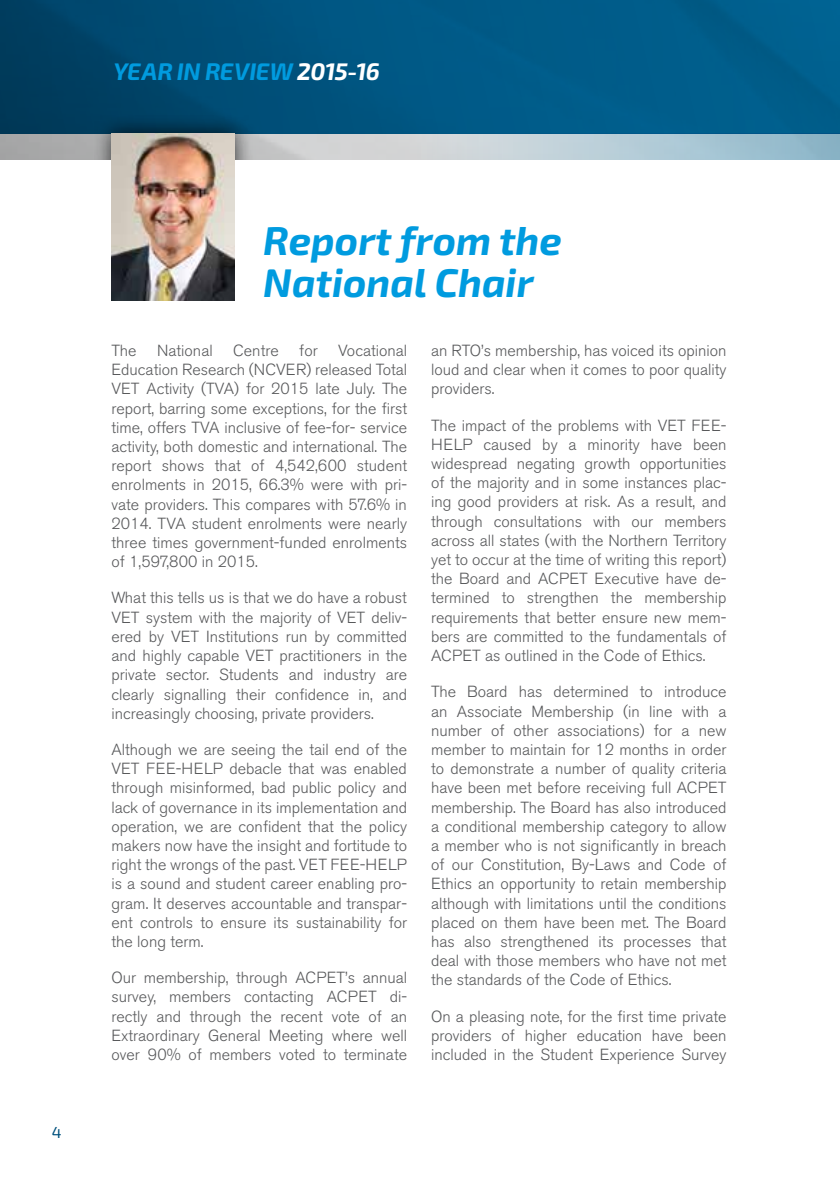
<style>
.page{position:relative;width:840px;height:1191px;background:#fff}
.page>*{position:absolute;margin:0;border:0;box-sizing:border-box;transform-origin:0 0}
.t1{font:italic 700 40px/42px "Exo 2.0";color:#009bdf}
.t2{font:italic 700 24px "Exo 2.0";letter-spacing:-.02em;color:#009bdf}
.t3{font:300 16px/19.2px "Akzidenz Grotesk BE";color:#58595b;text-align:justify}
.t4{font:16px "Exo 2.0";color:#00517d}
.s1{color:#fff}
</style>
<div class="page">
<img style="left:0;top:0;width:839px;height:160px">
<div style="left:92px;top:114px;width:162px;height:138px;background:#000;opacity:.75"></div>
<div style="left:0;top:161px;width:839px;height:154px;background:#fff"></div>
<img style="left:111px;top:133px;width:124px;height:168px">
<h2 class="t2" style="left:114px;top:57px;width:268px">YEAR IN REVIEW <span class="s1">2015-16</span></h2>
<p class="t4" style="left:52px;top:1123px;width:11px">4</p>
<h1 class="t1" style="left:263px;top:221px;width:300px">Report from the<br>National Chair</h1>
<p class="t3" style="left:111px;top:341px;width:27px">The</p>
<p class="t3" style="left:157px;top:341px;width:57px">National</p>
<p class="t3" style="left:233px;top:341px;width:47px">Centre</p>
<p class="t3" style="left:299px;top:341px;width:20px">for</p>
<p class="t3" style="left:111px;top:341px;width:297px;text-indent:226px">Vocational Education Research (NCVER) released Total VET Activity (TVA) for 2015 late July. The report, barring some exceptions, for the first time, offers TVA inclusive of fee-for- service activity, both domestic and international. The report shows that of 4,542,600 student enrolments in 2015, 66.3% were with pri&shy;vate providers. This compares with 57.6% in 2014. TVA student enrolments were nearly three times government-funded enrolments of 1,597,800 in 2015.</p>
<p class="t3" style="left:111px;top:588px;width:297px">What this tells us is that we do have a robust VET system with the majority of VET deliv&shy;ered by VET Institutions run by committed and highly capable VET practitioners in the private sector. Students and industry are clearly signalling their confidence in, and increasingly choosing, private providers.</p>
<p class="t3" style="left:111px;top:740px;width:297px">Although we are seeing the tail end of the VET FEE-HELP debacle that was enabled through misinformed, bad public policy and lack of governance in its implementation and operation, we are confident that the policy makers now have the insight and fortitude to right the wrongs of the past. VET FEE-HELP is a sound and student career enabling pro&shy;gram. It deserves accountable and transpar&shy;ent controls to ensure its sustainability for the long term.</p>
<p class="t3" style="left:111px;top:968px;width:297px">Our membership, through ACPET’s annual survey, members contacting ACPET di&shy;rectly and through the recent vote of an Extraordinary General Meeting where well over 90% of members voted to terminate</p>
<p class="t3" style="left:431px;top:341px;width:297px">an RTO’s membership, has voiced its opinion loud and clear when it comes to poor quality providers.</p>
<p class="t3" style="left:431px;top:416px;width:297px">The impact of the problems with VET FEE-HELP caused by a minority have been widespread negating growth opportunities of the majority and in some instances plac&shy;ing good providers at risk. As a result, and through consultations with our members across all states (with the Northern Territory yet to occur at the time of writing this report) the Board and ACPET Executive have de&shy;termined to strengthen the membership requirements that better ensure new mem&shy;bers are committed to the fundamentals of ACPET as outlined in the Code of Ethics.</p>
<p class="t3" style="left:431px;top:682px;width:297px">The Board has determined to introduce an Associate Membership (in line with a number of other associations) for a new member to maintain for 12 months in order to demonstrate a number of quality criteria have been met before receiving full ACPET membership. The Board has also introduced a conditional membership category to allow a member who is not significantly in breach of our Constitution, By-Laws and Code of Ethics an opportunity to retain membership although with limitations until the conditions placed on them have been met. The Board has also strengthened its processes that deal with those members who have not met the standards of the Code of Ethics.</p>
<p class="t3" style="left:431px;top:1006px;width:297px">On a pleasing note, for the first time private providers of higher education have been included in the Student Experience Survey</p>
</div>
